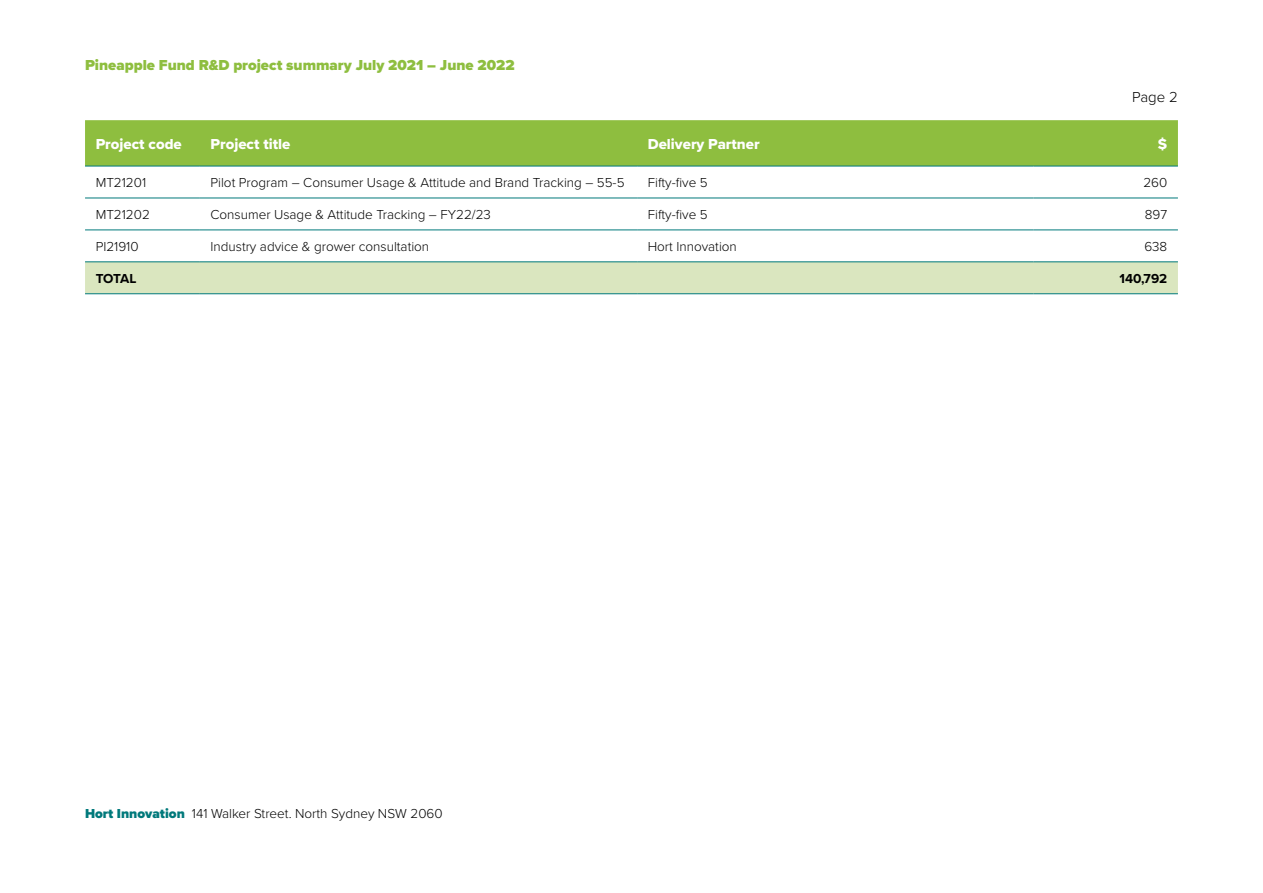
<style>
.page{position:relative;width:1263px;height:893px;background:#fff}
.page>*{position:absolute;margin:0;border:0;box-sizing:border-box;transform-origin:0 0}
.t1{font:900 15px "Proxima Nova";color:#8ebe3f}
.t2{font:15px "Proxima Nova Extrabld";color:#fff}
.t3{font:300 15px "Proxima Nova";color:#000}
.t4{font:300 13.5px "Proxima Nova";color:#000}
.t5{font:700 13.5px "Proxima Nova";color:#000}
.s1{font-weight:900;color:#00797b}
</style>
<div class="page">
<div style="left:85px;top:120px;width:1093px;height:46px;background:#8ebe3f"></div>
<svg style="left:85px;top:197px;width:1093px;height:33px"></svg>
<div style="left:85px;top:262px;width:1093px;height:31px;background:#dae6bf"></div>
<hr style="left:85px;top:166px;width:115px;height:1px;background:#00797b">
<hr style="left:200px;top:166px;width:437px;height:1px;background:#00797b">
<hr style="left:637px;top:166px;width:396px;height:1px;background:#00797b">
<hr style="left:1033px;top:166px;width:145px;height:1px;background:#00797b">
<hr style="left:85px;top:198px;width:115px;height:1px;background:#00797b">
<hr style="left:200px;top:198px;width:437px;height:1px;background:#00797b">
<hr style="left:637px;top:198px;width:396px;height:1px;background:#00797b">
<hr style="left:1033px;top:198px;width:145px;height:1px;background:#00797b">
<hr style="left:85px;top:230px;width:115px;height:1px;background:#00797b">
<hr style="left:200px;top:230px;width:437px;height:1px;background:#00797b">
<hr style="left:637px;top:230px;width:396px;height:1px;background:#00797b">
<hr style="left:1033px;top:230px;width:145px;height:1px;background:#00797b">
<hr style="left:85px;top:261px;width:115px;height:1px;background:#00797b">
<hr style="left:200px;top:261px;width:437px;height:1px;background:#00797b">
<hr style="left:637px;top:261px;width:396px;height:1px;background:#00797b">
<hr style="left:1033px;top:261px;width:145px;height:1px;background:#00797b">
<hr style="left:85px;top:293px;width:115px;height:1px;background:#00797b">
<hr style="left:200px;top:293px;width:437px;height:1px;background:#00797b">
<hr style="left:637px;top:293px;width:396px;height:1px;background:#00797b">
<hr style="left:1033px;top:293px;width:145px;height:1px;background:#00797b">
<p class="t1" style="left:85px;top:54px;width:431px">Pineapple Fund R&amp;D project summary July 2021 – June 2022</p>
<p class="t3" style="left:1132px;top:86px;width:47px">Page 2</p>
<p class="t2" style="left:96px;top:133px;width:88px">Project code</p>
<p class="t2" style="left:210px;top:133px;width:81px">Project title</p>
<p class="t2" style="left:648px;top:133px;width:113px">Delivery Partner</p>
<p class="t2" style="left:1158px;top:133px;width:11px">$</p>
<p class="t4" style="left:96px;top:173px;width:52px">MT21201</p>
<p class="t4" style="left:210px;top:173px;width:415px">Pilot Program – Consumer Usage &amp; Attitude and Brand Tracking – 55-5</p>
<p class="t4" style="left:648px;top:173px;width:61px">Fifty-five 5</p>
<p class="t4" style="left:1143px;top:173px;width:25px">260</p>
<p class="t4" style="left:96px;top:205px;width:56px">MT21202</p>
<p class="t4" style="left:210px;top:205px;width:282px">Consumer Usage &amp; Attitude Tracking – FY22/23</p>
<p class="t4" style="left:648px;top:205px;width:61px">Fifty-five 5</p>
<p class="t4" style="left:1145px;top:205px;width:24px">897</p>
<p class="t4" style="left:96px;top:237px;width:44px">PI21910</p>
<p class="t4" style="left:210px;top:237px;width:220px">Industry advice &amp; grower consultation</p>
<p class="t4" style="left:648px;top:237px;width:91px">Hort Innovation</p>
<p class="t4" style="left:1144px;top:237px;width:24px">638</p>
<p class="t5" style="left:96px;top:269px;width:42px">TOTAL</p>
<p class="t5" style="left:1119px;top:269px;width:49px">140,792</p>
<p class="t4" style="left:85px;top:804px;width:359px"><span class="s1">Hort Innovation</span> 141 Walker Street. North Sydney NSW 2060</p>
</div>
